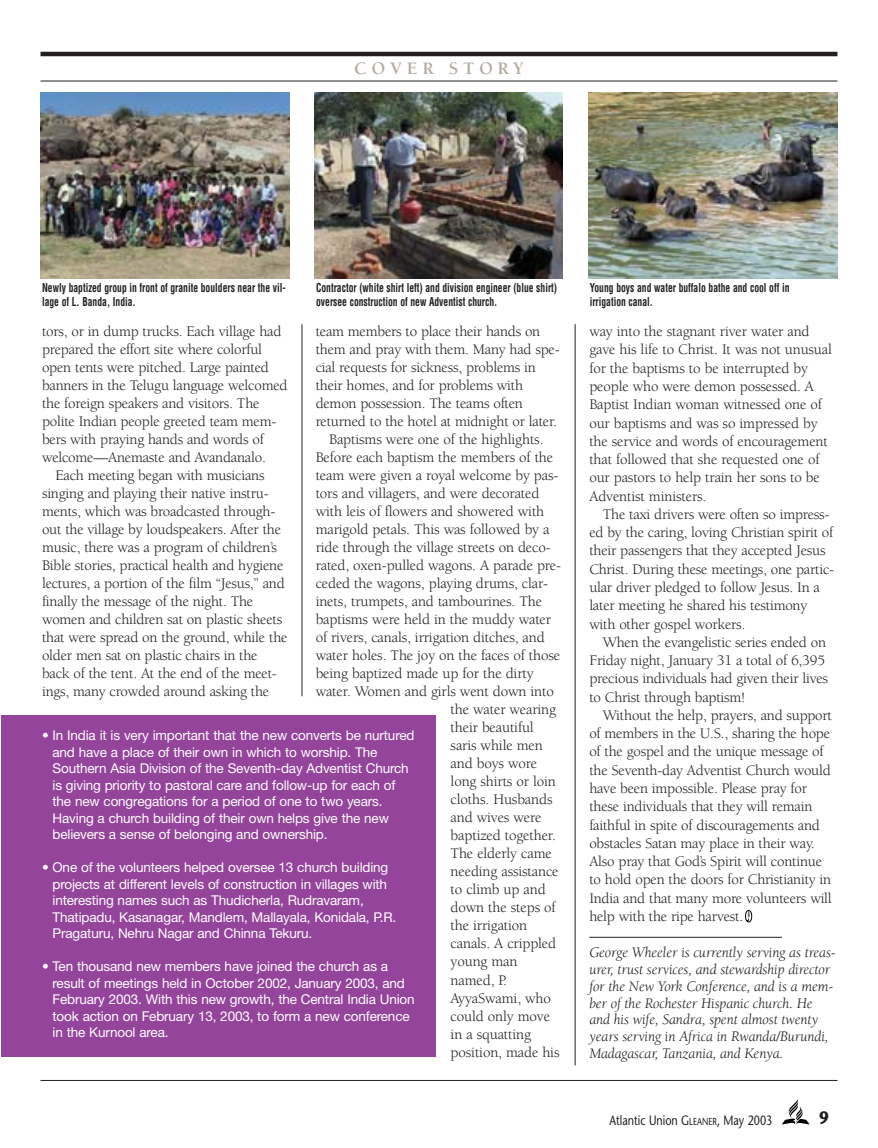
<style>
.page{position:relative;width:878px;height:1148px;background:#fff}
.page>*{position:absolute;margin:0;border:0;box-sizing:border-box;transform-origin:0 0}
.t1{font:700 18px "Berkeley";letter-spacing:.27em;color:#b4aa9c}
.t2{font:700 18px "Stone Sans";color:#231f1f;scale:.8 1}
.t3{font:15px/18.3px "Berkeley";letter-spacing:-.015em;color:#231f1f}
.t4{font:italic 15px/16.8px "Berkeley";letter-spacing:-.01em;color:#231f1f}
.t5{font:13.5px/16.5px "Helvetica Neue";letter-spacing:-.01em;color:#fff}
.t6{font:13.5px "Stone Sans";color:#231f1f;scale:.8 1}
.t7{font:700 condensed 12px/13.5px "Helvetica";color:#231f1f;scale:.8 1}
.s1{font-size:10.2px}
</style>
<div class="page">
<hr style="left:40px;top:1080px;width:797px;height:1px;background:#231f1f">
<hr style="left:589px;top:937px;width:193px;height:1px;background:#231f1f">
<div style="left:745px;top:910px;width:6px;height:12px;border:1px solid #000;border-radius:50%"></div>
<svg style="left:746px;top:910px;width:3px;height:11px"></svg>
<hr style="left:40px;top:52px;width:797px;height:4px;background:#231f1f">
<hr style="left:40px;top:81px;width:797px;height:1px;background:#231f1f">
<hr style="left:574px;top:324px;width:1px;height:741px;background:#231f1f">
<hr style="left:301px;top:324px;width:1px;height:372px;background:#231f1f">
<svg style="left:782px;top:1099px;width:27px;height:25px"></svg>
<img style="left:40px;top:93px;width:250px;height:185px">
<img style="left:315px;top:93px;width:247px;height:185px">
<img style="left:588px;top:93px;width:249px;height:185px">
<div style="left:1px;top:715px;width:434px;height:341px;background:#94459b"></div>
<p class="t1" style="left:354px;top:62px;width:171px">COVER STORY</p>
<p class="t7" style="left:42px;top:282px;width:306px">Newly baptized group in front of granite boulders near the vil&shy;lage of L. Banda, India.</p>
<p class="t7" style="left:316px;top:282px;width:302px">Contractor (white shirt left) and division engineer (blue shirt) oversee construction of new Adventist church.</p>
<p class="t7" style="left:589px;top:282px;width:251px">Young boys and water buffalo bathe and cool off in irrigation canal.</p>
<p class="t3" style="left:42px;top:324px;width:241px">tors, or in dump trucks. Each village had</p>
<p class="t3" style="left:42px;top:342px;width:221px">prepared the effort site where colorful</p>
<p class="t3" style="left:42px;top:360px;width:228px">open tents were pitched. Large painted</p>
<p class="t3" style="left:42px;top:378px;width:247px">banners in the Telugu language welcomed</p>
<p class="t3" style="left:42px;top:396px;width:219px">the foreign speakers and visitors. The</p>
<p class="t3" style="left:42px;top:414px;width:236px">polite Indian people greeted team mem-</p>
<p class="t3" style="left:42px;top:432px;width:223px">bers with praying hands and words of</p>
<p class="t3" style="left:42px;top:450px;width:225px">welcome—Anemaste and Avandanalo.</p>
<p class="t3" style="left:56px;top:468px;width:210px">Each meeting began with musicians</p>
<p class="t3" style="left:42px;top:486px;width:228px">singing and playing their native instru-</p>
<p class="t3" style="left:42px;top:504px;width:235px">ments, which was broadcasted through-</p>
<p class="t3" style="left:42px;top:522px;width:240px">out the village by loudspeakers. After the</p>
<p class="t3" style="left:42px;top:540px;width:236px">music, there was a program of children’s</p>
<p class="t3" style="left:42px;top:558px;width:243px">Bible stories, practical health and hygiene</p>
<p class="t3" style="left:42px;top:576px;width:244px">lectures, a portion of the film “Jesus,” and</p>
<p class="t3" style="left:42px;top:594px;width:213px">finally the message of the night. The</p>
<p class="t3" style="left:42px;top:612px;width:242px">women and children sat on plastic sheets</p>
<p class="t3" style="left:42px;top:630px;width:247px">that were spread on the ground, while the</p>
<p class="t3" style="left:42px;top:648px;width:217px">older men sat on plastic chairs in the</p>
<p class="t3" style="left:42px;top:666px;width:236px">back of the tent. At the end of the meet-</p>
<p class="t3" style="left:42px;top:684px;width:229px">ings, many crowded around asking the</p>
<p class="t3" style="left:315px;top:324px;width:226px">team members to place their hands on</p>
<p class="t3" style="left:315px;top:342px;width:245px">them and pray with them. Many had spe-</p>
<p class="t3" style="left:315px;top:360px;width:222px">cial requests for sickness, problems in</p>
<p class="t3" style="left:315px;top:378px;width:209px">their homes, and for problems with</p>
<p class="t3" style="left:315px;top:396px;width:209px">demon possession. The teams often</p>
<p class="t3" style="left:315px;top:414px;width:243px">returned to the hotel at midnight or later.</p>
<p class="t3" style="left:329px;top:432px;width:216px">Baptisms were one of the highlights.</p>
<p class="t3" style="left:315px;top:450px;width:239px">Before each baptism the members of the</p>
<p class="t3" style="left:315px;top:468px;width:244px">team were given a royal welcome by pas-</p>
<p class="t3" style="left:315px;top:486px;width:225px">tors and villagers, and were decorated</p>
<p class="t3" style="left:315px;top:504px;width:230px">with leis of flowers and showered with</p>
<p class="t3" style="left:315px;top:522px;width:235px">marigold petals. This was followed by a</p>
<p class="t3" style="left:315px;top:540px;width:236px">ride through the village streets on deco-</p>
<p class="t3" style="left:315px;top:558px;width:247px">rated, oxen-pulled wagons. A parade pre-</p>
<p class="t3" style="left:315px;top:576px;width:234px">ceded the wagons, playing drums, clar-</p>
<p class="t3" style="left:315px;top:594px;width:228px">inets, trumpets, and tambourines. The</p>
<p class="t3" style="left:315px;top:612px;width:237px">baptisms were held in the muddy water</p>
<p class="t3" style="left:315px;top:630px;width:231px">of rivers, canals, irrigation ditches, and</p>
<p class="t3" style="left:315px;top:648px;width:246px">water holes. The joy on the faces of those</p>
<p class="t3" style="left:315px;top:666px;width:219px">being baptized made up for the dirty</p>
<p class="t3" style="left:315px;top:684px;width:240px">water. Women and girls went down into</p>
<p class="t3" style="left:450px;top:702px;width:107px">the water wearing</p>
<p class="t3" style="left:450px;top:720px;width:85px">their beautiful</p>
<p class="t3" style="left:450px;top:738px;width:94px">saris while men</p>
<p class="t3" style="left:450px;top:756px;width:88px">and boys wore</p>
<p class="t3" style="left:450px;top:774px;width:107px">long shirts or loin</p>
<p class="t3" style="left:450px;top:792px;width:103px">cloths. Husbands</p>
<p class="t3" style="left:450px;top:810px;width:92px">and wives were</p>
<p class="t3" style="left:450px;top:828px;width:107px">baptized together.</p>
<p class="t3" style="left:450px;top:846px;width:103px">The elderly came</p>
<p class="t3" style="left:450px;top:864px;width:109px">needing assistance</p>
<p class="t3" style="left:450px;top:882px;width:97px">to climb up and</p>
<p class="t3" style="left:450px;top:900px;width:107px">down the steps of</p>
<p class="t3" style="left:450px;top:918px;width:78px">the irrigation</p>
<p class="t3" style="left:450px;top:936px;width:107px">canals. A crippled</p>
<p class="t3" style="left:450px;top:954px;width:68px">young man</p>
<p class="t3" style="left:450px;top:972px;width:58px">named, P.</p>
<p class="t3" style="left:450px;top:990px;width:102px">AyyaSwami, who</p>
<p class="t3" style="left:450px;top:1008px;width:101px">could only move</p>
<p class="t3" style="left:450px;top:1026px;width:82px">in a squatting</p>
<p class="t3" style="left:450px;top:1044px;width:110px">position, made his</p>
<p class="t5" style="left:53px;top:728px;width:363px;text-indent:-11px">• In India it is very important that the new converts be nurtured and have a place of their own in which to worship. The Southern Asia Division of the Seventh-day Adventist Church is giving priority to pastoral care and follow-up for each of the new congregations for a period of one to two years.<br>Having a church building of their own helps give the new believers a sense of belonging and ownership.</p>
<p class="t5" style="left:53px;top:860px;width:345px;text-indent:-11px">• One of the volunteers helped oversee 13 church building projects at different levels of construction in villages with interesting names such as Thudicherla, Rudravaram, Thatipadu, Kasanagar, Mandlem, Mallayala, Konidala, P.R.<br>Pragaturu, Nehru Nagar and Chinna Tekuru.</p>
<p class="t5" style="left:53px;top:959px;width:364px;text-indent:-11px">• Ten thousand new members have joined the church as a result of meetings held in October 2002, January 2003, and February 2003. With this new growth, the Central India Union took action on February 13, 2003, to form a new conference in the Kurnool area.</p>
<p class="t3" style="left:589px;top:324px;width:244px">way into the stagnant river water and gave his life to Christ. It was not unusual for the baptisms to be interrupted by people who were demon possessed. A Baptist Indian woman witnessed one of our baptisms and was so impressed by the service and words of encouragement that followed that she requested one of our pastors to help train her sons to be Adventist ministers.</p>
<p class="t3" style="left:589px;top:506px;width:246px;text-indent:14px">The taxi drivers were often so impress&shy;ed by the caring, loving Christian spirit of their passengers that they accepted Jesus Christ. During these meetings, one partic&shy;ular driver pledged to follow Jesus. In a later meeting he shared his testimony with other gospel workers.</p>
<p class="t3" style="left:589px;top:634px;width:240px;text-indent:14px">When the evangelistic series ended on Friday night, January 31 a total of 6,395 precious individuals had given their lives to Christ through baptism!</p>
<p class="t3" style="left:589px;top:707px;width:244px;text-indent:14px">Without the help, prayers, and support of members in the U.S., sharing the hope of the gospel and the unique message of the Seventh-day Adventist Church would have been impossible. Please pray for these individuals that they will remain faithful in spite of discouragements and obstacles Satan may place in their way.<br>Also pray that God’s Spirit will continue to hold open the doors for Christianity in India and that many more volunteers will help with the ripe harvest.</p>
<p class="t4" style="left:589px;top:945px;width:248px">George Wheeler is currently serving as treas&shy;urer, trust services, and stewardship director for the New York Conference, and is a mem&shy;ber of the Rochester Hispanic church. He and his wife, Sandra, spent almost twenty years serving in Africa in Rwanda/Burundi, Madagascar, Tanzania, and Kenya.</p>
<p class="t6" style="left:609px;top:1115px;width:205px">Atlantic Union G<span class="s1">LEANER</span>, May 2003</p>
<p class="t2" style="left:819px;top:1110px;width:13px">9</p>
</div>
